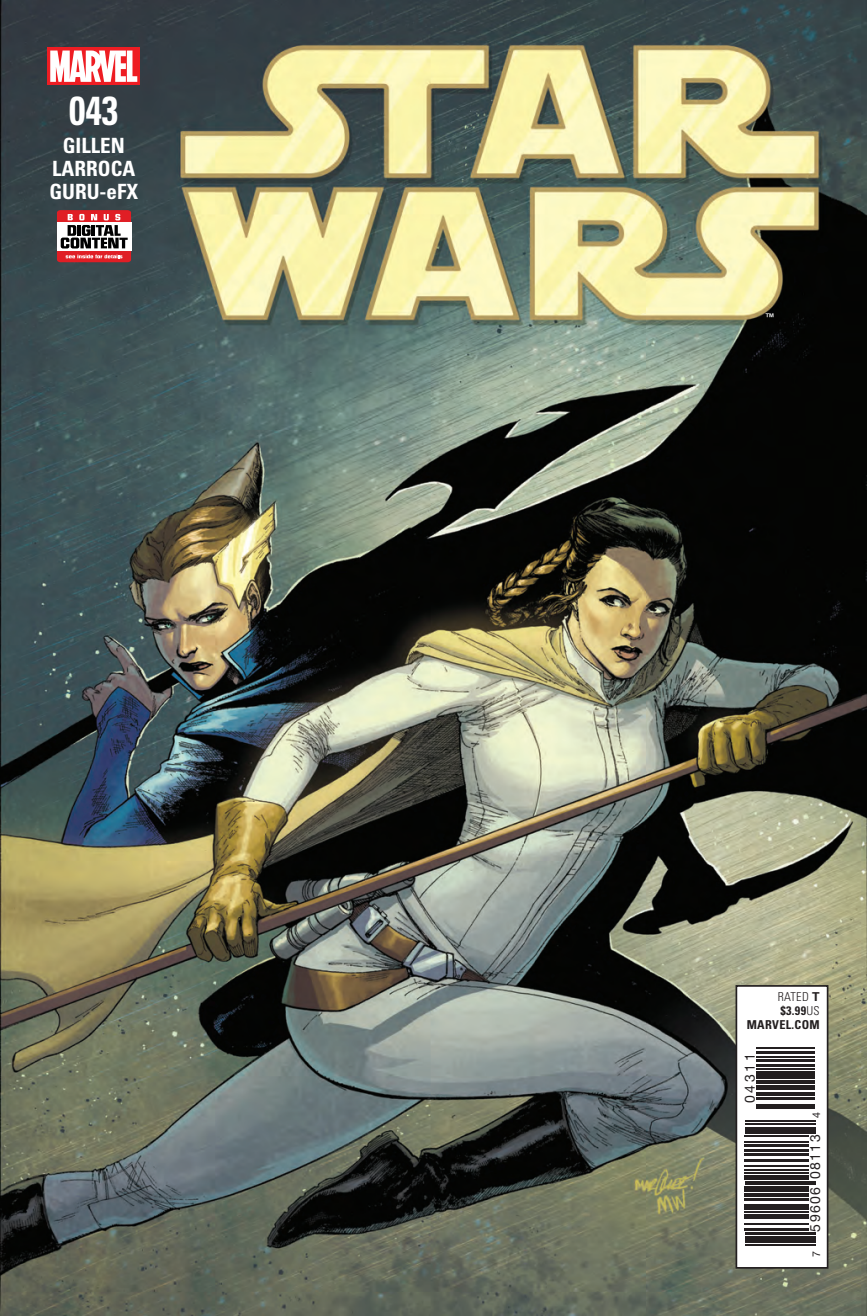
<style>
.page{position:relative;width:867px;height:1316px;background:#fff}
.page>*{position:absolute;margin:0;border:0;box-sizing:border-box;transform-origin:0 0}
.t1{font:700 condensed 40.43px "Univers LT Std";color:#fff;scale:.91 1}
.t2{font:700 condensed 21px/22.8px "Univers LT Std";color:#fff;text-align:center}
.t3{font:14px "Helvetica Neue";letter-spacing:.1em;color:#231f20}
.t4{font:700 condensed 12.25px/14px "Univers LT Std";letter-spacing:.025em;color:#231f20;text-align:right}
.t5{font:10.67px "Helvetica Neue";color:#231f20}
.t6{font:700 10.5px "Univers LT Std";color:#fff}
.s1{font-weight:300}
.s2{font-stretch:normal}
.s3{font-size:10.67px}
</style>
<div class="page">
<img style="left:0;top:0;width:866px;height:1315px">
<div style="left:47px;top:47px;width:93px;height:38px;background:#ee1d23"></div>
<svg style="left:50px;top:50px;width:87px;height:32px"></svg>
<svg style="left:57px;top:210px;width:74px;height:52px"></svg>
<svg style="left:738px;top:987px;width:87px;height:278px"></svg>
<div style="left:735px;top:984px;width:93px;height:284px;border:2px solid #231f20"></div>
<hr style="left:744px;top:1243px;width:71px;height:2px;background:#231f20">
<hr style="left:744px;top:1240px;width:71px;height:2px;background:#231f20">
<svg style="left:744px;top:1235px;width:71px;height:4px"></svg>
<hr style="left:744px;top:1231px;width:71px;height:3px;background:#231f20">
<hr style="left:744px;top:1227px;width:64px;height:3px;background:#231f20">
<hr style="left:744px;top:1222px;width:64px;height:2px;background:#231f20">
<hr style="left:744px;top:1217px;width:64px;height:1px;background:#231f20">
<hr style="left:744px;top:1213px;width:64px;height:3px;background:#231f20">
<hr style="left:744px;top:1210px;width:64px;height:2px;background:#231f20">
<div style="left:744px;top:1204px;width:64px;height:5px;background:#231f20"></div>
<hr style="left:744px;top:1197px;width:64px;height:3px;background:#231f20">
<hr style="left:744px;top:1195px;width:64px;height:1px;background:#231f20">
<hr style="left:744px;top:1192px;width:64px;height:1px;background:#231f20">
<div style="left:744px;top:1185px;width:64px;height:6px;background:#231f20"></div>
<hr style="left:744px;top:1183px;width:71px;height:1px;background:#231f20">
<hr style="left:744px;top:1180px;width:71px;height:2px;background:#231f20">
<hr style="left:744px;top:1175px;width:64px;height:4px;background:#231f20">
<hr style="left:744px;top:1171px;width:64px;height:2px;background:#231f20">
<hr style="left:744px;top:1168px;width:64px;height:2px;background:#231f20">
<hr style="left:744px;top:1165px;width:64px;height:1px;background:#231f20">
<hr style="left:744px;top:1158px;width:64px;height:3px;background:#231f20">
<hr style="left:744px;top:1153px;width:64px;height:2px;background:#231f20">
<hr style="left:744px;top:1149px;width:64px;height:3px;background:#231f20">
<hr style="left:744px;top:1143px;width:64px;height:3px;background:#231f20">
<hr style="left:744px;top:1141px;width:64px;height:1px;background:#231f20">
<hr style="left:744px;top:1134px;width:64px;height:2px;background:#231f20">
<hr style="left:744px;top:1132px;width:71px;height:1px;background:#231f20">
<div style="left:744px;top:1126px;width:71px;height:5px;background:#231f20"></div>
<hr style="left:744px;top:1123px;width:71px;height:1px;background:#231f20">
<hr style="left:744px;top:1120px;width:71px;height:1px;background:#231f20">
<hr style="left:756px;top:1107px;width:59px;height:1px;background:#231f20">
<hr style="left:756px;top:1103px;width:59px;height:3px;background:#231f20">
<hr style="left:756px;top:1096px;width:59px;height:3px;background:#231f20">
<hr style="left:756px;top:1094px;width:59px;height:1px;background:#231f20">
<hr style="left:756px;top:1091px;width:59px;height:2px;background:#231f20">
<hr style="left:756px;top:1085px;width:59px;height:4px;background:#231f20">
<hr style="left:756px;top:1082px;width:59px;height:1px;background:#231f20">
<hr style="left:756px;top:1079px;width:59px;height:2px;background:#231f20">
<div style="left:756px;top:1073px;width:59px;height:5px;background:#231f20"></div>
<hr style="left:756px;top:1070px;width:59px;height:2px;background:#231f20">
<hr style="left:756px;top:1068px;width:59px;height:1px;background:#231f20">
<hr style="left:756px;top:1064px;width:59px;height:3px;background:#231f20">
<hr style="left:756px;top:1058px;width:59px;height:3px;background:#231f20">
<hr style="left:756px;top:1056px;width:59px;height:1px;background:#231f20">
<hr style="left:756px;top:1050px;width:59px;height:3px;background:#231f20">
<hr style="left:756px;top:1047px;width:59px;height:1px;background:#231f20">
<h1 class="t1" style="left:69px;top:85px;width:55px">043</h1>
<h2 class="t2" style="left:49px;top:134px;width:90px">GILLEN<br>LARROCA<br>GURU-eFX</h2>
<p class="t6" style="left:764px;top:311px;width:12px">™</p>
<p class="t4" style="left:746px;top:989px;width:74px"><span class="s1">RATED</span> <span class="s2">T </span>$3.99<span class="s1">US<br></span>MARVEL.COM</p>
<p class="t3" style="left:739px;top:1102px;width:51px;rotate:-90deg">04311</p>
<p class="t3" style="left:804px;top:1231px;width:121px;rotate:-90deg">59606 08113 <span class="s3">4</span></p>
<p class="t5" style="left:808px;top:1256px;width:7px;rotate:-90deg">7</p>
</div>
